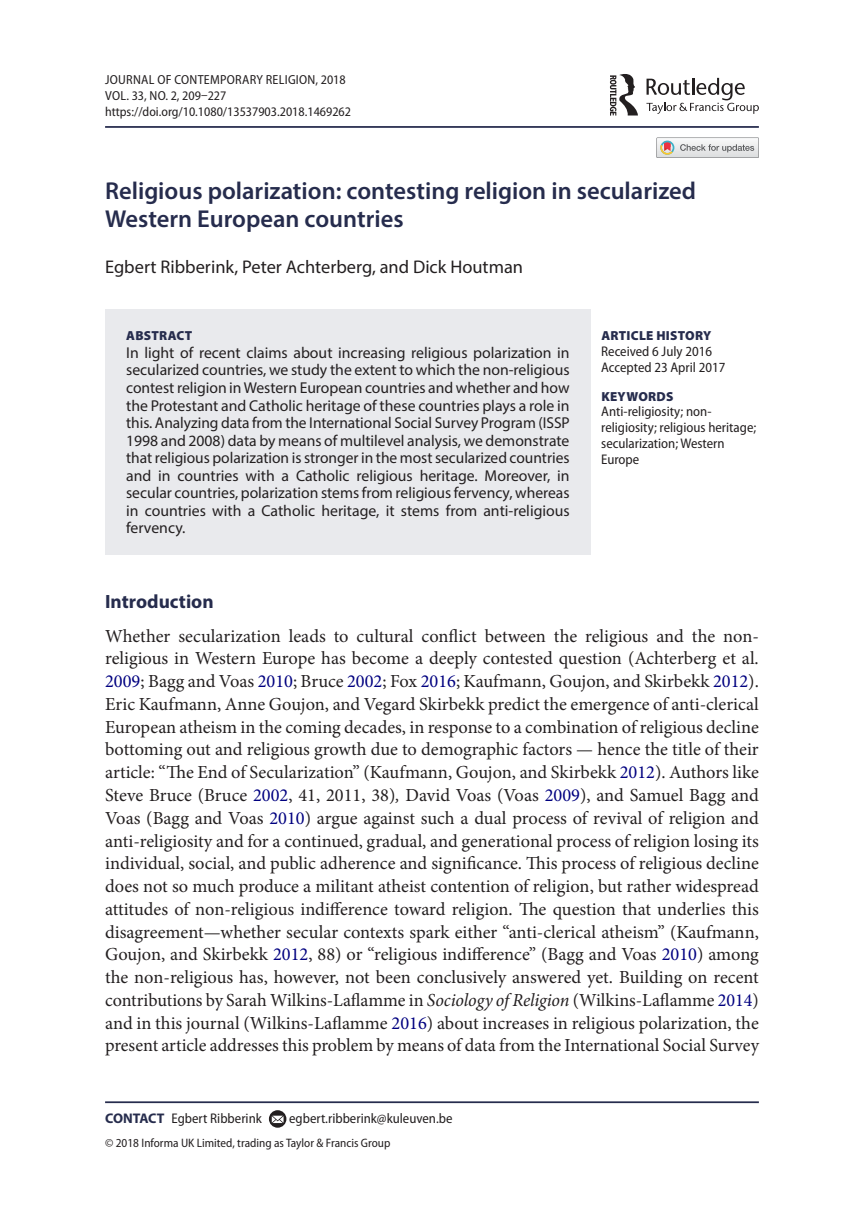
<style>
.page{position:relative;width:864px;height:1231px;background:#fff}
.page>*{position:absolute;margin:0;border:0;box-sizing:border-box;transform-origin:0 0}
.t1{font:600 24.5px/28px "Myriad Pro";color:#262c4d}
.t2{font:700 19.25px "Myriad Pro";color:#262c4d}
.t3{font:18.38px/22.8px "Minion Pro";letter-spacing:-.005em;color:#231f20;text-align:justify}
.t4{font:18.38px "Myriad Pro";color:#231f20}
.t5{font:15.75px/17.5px "Myriad Pro";color:#231f20;text-align:justify}
.t6{font:semi-condensed 14px/15.8px "Myriad Pro";color:#231f20}
.t7{font:semi-condensed 13.12px/15.8px "Myriad Pro";color:#231f20}
.t8{font:900 13.12px "Myriad Pro";letter-spacing:.02em;color:#262c4d}
.t9{font:semi-condensed 12.25px "Myriad Pro";color:#231f20}
.s1{color:#000080}
.s2{font-style:italic}
.s3{font-weight:700;font-stretch:normal;color:#262c4d}
</style>
<div class="page">
<hr style="left:105px;top:126px;width:653px;height:2px;background:#262c4d">
<div style="left:105px;top:309px;width:485px;height:245px;background:#e9eaed"></div>
<hr style="left:105px;top:1101px;width:653px;height:1px;background:#262c4d">
<svg style="left:269px;top:1110px;width:17px;height:17px"></svg>
<svg style="left:272px;top:1115px;width:11px;height:7px"></svg>
<svg style="left:646px;top:78px;width:112px;height:36px"></svg>
<svg style="left:609px;top:74px;width:28px;height:42px"></svg>
<svg style="left:656px;top:137px;width:102px;height:21px"></svg>
<p class="t7" style="left:105px;top:72px;width:247px">Journal of Contemporary Religion, 2018<br>VOL. 33, NO. 2, 209–227 https://doi.org/10.1080/13537903.2018.1469262</p>
<h1 class="t1" style="left:105px;top:177px;width:592px">Religious polarization: contesting religion in secularized<br>Western European countries</h1>
<p class="t4" style="left:105px;top:256px;width:419px">Egbert Ribberink, Peter Achterberg, and Dick Houtman</p>
<p class="t8" style="left:126px;top:328px;width:68px">ABSTRACT</p>
<p class="t5" style="left:126px;top:343px;width:445px">In light of recent claims about increasing religious polarization in secularized countries, we study the extent to which the non-religious contest religion in Western European countries and whether and how the Protestant and Catholic heritage of these countries plays a role in this. Analyzing data from the International Social Survey Program (ISSP 1998 and 2008) data by means of multilevel analysis, we demonstrate that religious polarization is stronger in the most secularized countries and in countries with a Catholic religious heritage. Moreover, in secular countries, polarization stems from religious fervency, whereas in countries with a Catholic heritage, it stems from anti-religious fervency.</p>
<p class="t8" style="left:601px;top:328px;width:111px">ARTICLE HISTORY</p>
<p class="t6" style="left:601px;top:344px;width:125px">Received 6 July 2016<br>Accepted 23 April 2017</p>
<p class="t8" style="left:601px;top:389px;width:74px">KEYWORDS</p>
<p class="t6" style="left:601px;top:404px;width:156px">Anti-religiosity; non&shy;religiosity; religious heritage; secularization; Western<br>Europe</p>
<p class="t2" style="left:105px;top:588px;width:110px">Introduction</p>
<p class="t3" style="left:105px;top:624px;width:655px">Whether secularization leads to cultural conflict between the religious and the non&shy;religious in Western Europe has become a deeply contested question (Achterberg et al.<br><span class="s1">2009</span>; Bagg and Voas <span class="s1">2010</span>; Bruce <span class="s1">2002</span>; Fox <span class="s1">2016</span>; Kaufmann, Goujon, and Skirbekk <span class="s1">2012</span>).<br>Eric Kaufmann, Anne Goujon, and Vegard Skirbekk predict the emergence of anti-clerical European atheism in the coming decades, in response to a combination of religious decline bottoming out and religious growth due to demographic factors — hence the title of their article: “The End of Secularization” (Kaufmann, Goujon, and Skirbekk <span class="s1">2012</span>). Authors like Steve Bruce (Bruce <span class="s1">2002</span>, 41, 2011, 38)<span class="s2">,</span> David Voas (Voas <span class="s1">2009</span>), and Samuel Bagg and Voas (Bagg and Voas <span class="s1">2010</span>) argue against such a dual process of revival of religion and anti-religiosity and for a continued, gradual, and generational process of religion losing its individual, social, and public adherence and significance. This process of religious decline does not so much produce a militant atheist contention of religion, but rather widespread attitudes of non-religious indifference toward religion. The question that underlies this disagreement—whether secular contexts spark either “anti-clerical atheism” (Kaufmann, Goujon, and Skirbekk <span class="s1">2012</span>, 88) or “religious indifference” (Bagg and Voas <span class="s1">2010</span>) among the non-religious has, however, not been conclusively answered yet. Building on recent contributions by Sarah Wilkins-Laflamme in <span class="s2">Sociology of Religion</span> (Wilkins-Laflamme <span class="s1">2014</span>) and in this journal (Wilkins-Laflamme <span class="s1">2016</span>) about increases in religious polarization, the present article addresses this problem by means of data from the International Social Survey</p>
<p class="t6" style="left:105px;top:1110px;width:158px"><span class="s3">CONTACT</span> Egbert Ribberink</p>
<p class="t6" style="left:289px;top:1110px;width:165px">egbert.ribberink@kuleuven.be</p>
<p class="t9" style="left:105px;top:1136px;width:286px">© 2018 Informa UK Limited, trading as Taylor &amp; Francis Group</p>
</div>
